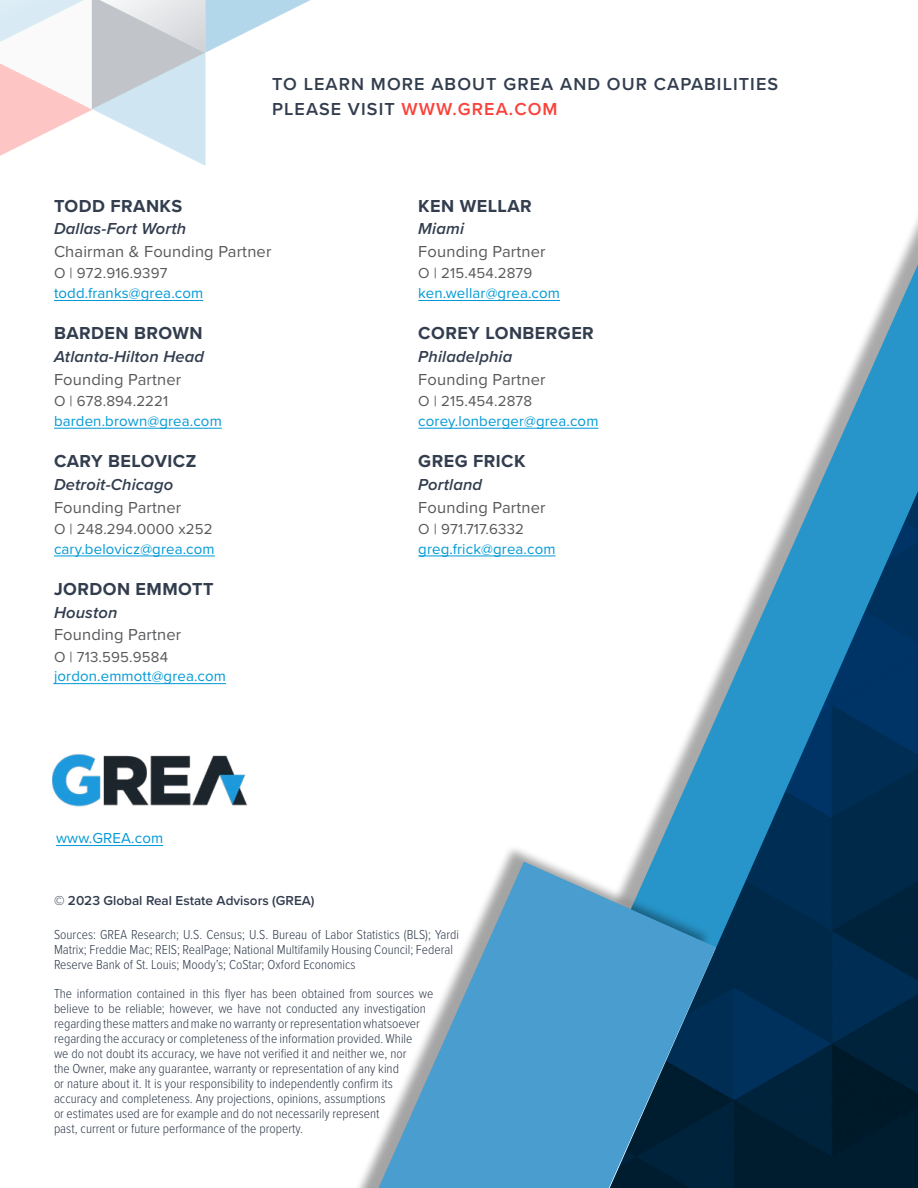
<style>
.page{position:relative;width:918px;height:1188px;background:#fff}
.page>*{position:absolute;margin:0;border:0;box-sizing:border-box;transform-origin:0 0}
.t1{font:700 18px "Proxima Nova";letter-spacing:.025em;color:#323d4e}
.t2{font:600 18px/25.5px "Proxima Nova";letter-spacing:.06em;color:#323d4e}
.t3{font:16.5px "Proxima Nova";letter-spacing:.01em;color:#58595b}
.t4{font:italic 600 16.5px "Proxima Nova";letter-spacing:.01em;color:#323d4e}
.t5{font:15px "Proxima Nova";letter-spacing:.01em;color:#0199d6}
.t6{font:15px "Proxima Nova";letter-spacing:.01em;color:#58595b}
.t7{font:300 13.5px/15px "Proxima Nova Cond";color:#323d4e}
.t8{font:600 13.5px "Proxima Nova";color:#323d4e}
.s1{color:#f9423a}
</style>
<div class="page">
<svg style="left:0;top:0;width:310px;height:166px"></svg>
<svg style="left:797px;top:218px;width:121px;height:271px"></svg>
<svg style="left:358px;top:862px;width:250px;height:326px;fill:#499dcf"></svg>
<img style="left:608px;top:489px;width:310px;height:699px">
<hr style="left:54px;top:300px;width:149px;height:1px;background:#0199d6">
<hr style="left:54px;top:428px;width:168px;height:1px;background:#0199d6">
<hr style="left:54px;top:556px;width:161px;height:1px;background:#0199d6">
<hr style="left:54px;top:683px;width:172px;height:1px;background:#0199d6">
<hr style="left:418px;top:300px;width:142px;height:1px;background:#0199d6">
<hr style="left:418px;top:428px;width:180px;height:1px;background:#0199d6">
<hr style="left:418px;top:556px;width:138px;height:1px;background:#0199d6">
<hr style="left:56px;top:845px;width:107px;height:1px;background:#0199d6">
<img style="left:52px;top:754px;width:195px;height:53px">
<h1 class="t2" style="left:272px;top:71px;width:508px">TO LEARN MORE ABOUT GREA AND OUR CAPABILITIES<br>PLEASE VISIT <span class="s1">WWW.GREA.COM</span></h1>
<h1 class="t1" style="left:54px;top:192px;width:130px">TODD FRANKS</h1>
<p class="t4" style="left:54px;top:217px;width:134px">Dallas-Fort Worth</p>
<p class="t3" style="left:54px;top:239px;width:219px">Chairman &amp; Founding Partner</p>
<p class="t6" style="left:54px;top:262px;width:115px">O | 972.916.9397</p>
<p class="t5" style="left:54px;top:282px;width:151px">todd.franks@grea.com</p>
<h1 class="t1" style="left:54px;top:320px;width:150px">BARDEN BROWN</h1>
<p class="t4" style="left:54px;top:344px;width:152px">Atlanta-Hilton Head</p>
<p class="t3" style="left:54px;top:367px;width:129px">Founding Partner</p>
<p class="t6" style="left:54px;top:390px;width:116px">O | 678.894.2221</p>
<p class="t5" style="left:54px;top:410px;width:169px">barden.brown@grea.com</p>
<h1 class="t1" style="left:54px;top:448px;width:144px">CARY BELOVICZ</h1>
<p class="t4" style="left:54px;top:472px;width:121px">Detroit-Chicago</p>
<p class="t3" style="left:54px;top:495px;width:129px">Founding Partner</p>
<p class="t6" style="left:54px;top:518px;width:160px">O | 248.294.0000 x252</p>
<p class="t5" style="left:54px;top:537px;width:162px">cary.belovicz@grea.com</p>
<h1 class="t1" style="left:54px;top:575px;width:161px">JORDON EMMOTT</h1>
<p class="t4" style="left:54px;top:600px;width:65px">Houston</p>
<p class="t3" style="left:54px;top:623px;width:129px">Founding Partner</p>
<p class="t6" style="left:54px;top:645px;width:116px">O | 713.595.9584</p>
<p class="t5" style="left:54px;top:665px;width:174px">jordon.emmott@grea.com</p>
<p class="t5" style="left:56px;top:827px;width:109px">www.GREA.com</p>
<h1 class="t1" style="left:418px;top:192px;width:115px">KEN WELLAR</h1>
<p class="t4" style="left:418px;top:217px;width:47px">Miami</p>
<p class="t3" style="left:418px;top:239px;width:129px">Founding Partner</p>
<p class="t6" style="left:418px;top:262px;width:116px">O | 215.454.2879</p>
<p class="t5" style="left:418px;top:282px;width:143px">ken.wellar@grea.com</p>
<h1 class="t1" style="left:418px;top:320px;width:177px">COREY LONBERGER</h1>
<p class="t4" style="left:418px;top:344px;width:95px">Philadelphia</p>
<p class="t3" style="left:418px;top:367px;width:129px">Founding Partner</p>
<p class="t6" style="left:418px;top:390px;width:115px">O | 215.454.2878</p>
<p class="t5" style="left:418px;top:410px;width:182px">corey.lonberger@grea.com</p>
<h1 class="t1" style="left:418px;top:448px;width:109px">GREG FRICK</h1>
<p class="t4" style="left:418px;top:472px;width:65px">Portland</p>
<p class="t3" style="left:418px;top:495px;width:129px">Founding Partner</p>
<p class="t6" style="left:418px;top:518px;width:107px">O | 971.717.6332</p>
<p class="t5" style="left:418px;top:537px;width:139px">greg.frick@grea.com</p>
<p class="t8" style="left:54px;top:890px;width:262px">© 2023 Global Real Estate Advisors (GREA)</p>
<p class="t7" style="left:54px;top:926px;width:407px">Sources: GREA Research; U.S. Census; U.S. Bureau of Labor Statistics (BLS); Yardi<br>Matrix; Freddie Mac; REIS; RealPage; National Multifamily Housing Council; Federal<br>Reserve Bank of St. Louis; Moody’s; CoStar; Oxford Economics</p>
<p class="t7" style="left:54px;top:985px;width:381px">The information contained in this flyer has been obtained from sources we believe to be reliable; however, we have not conducted any investigation regarding these matters and make no warranty or representation whatsoever regarding the accuracy or completeness of the information provided. While<br>we do not doubt its accuracy, we have not verified it and neither we, nor<br>the Owner, make any guarantee, warranty or representation of any kind<br>or nature about it. It is your responsibility to independently confirm its accuracy and completeness. Any projections, opinions, assumptions<br>or estimates used are for example and do not necessarily represent<br>past, current or future performance of the property.</p>
</div>
